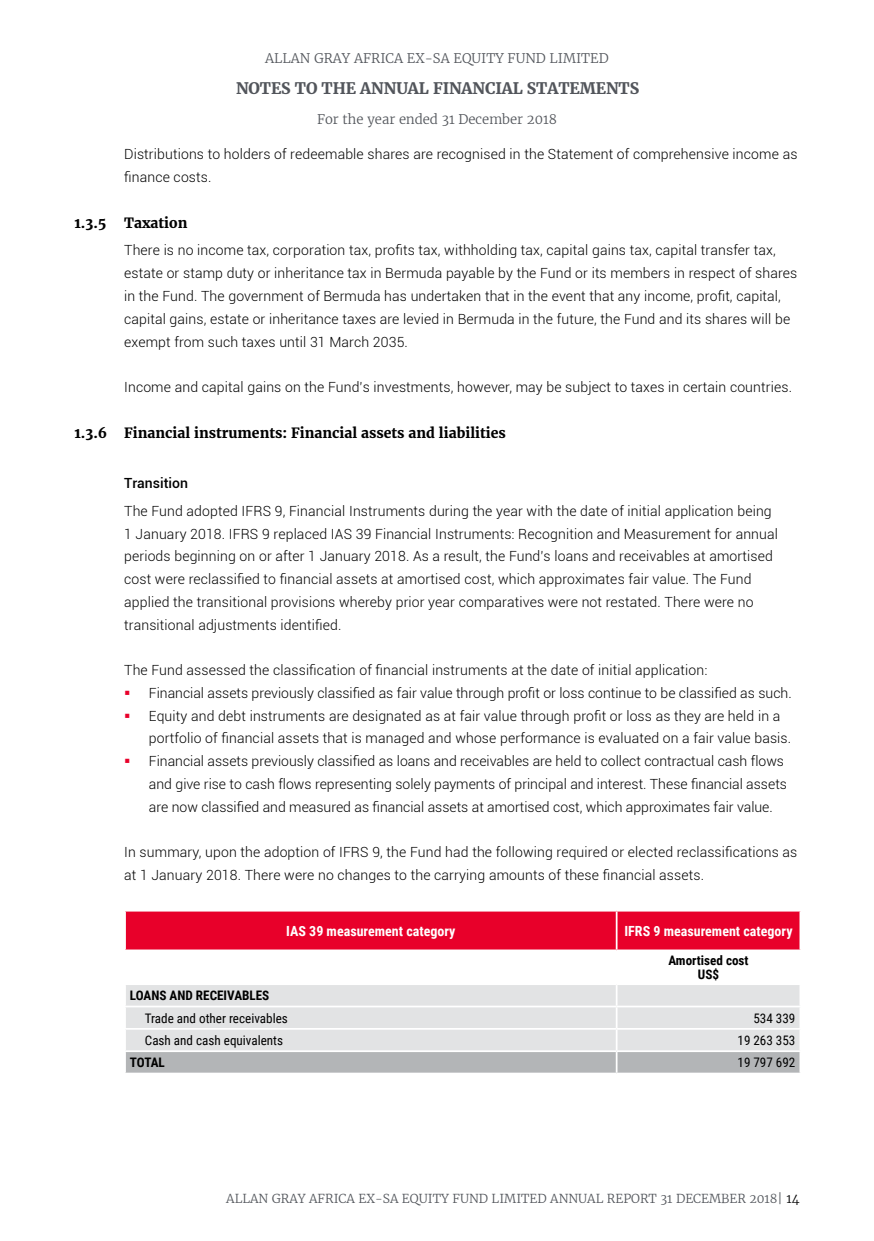
<style>
.page{position:relative;width:874px;height:1241px;background:#fff}
.page>*{position:absolute;margin:0;border:0;box-sizing:border-box;transform-origin:0 0}
.t1{font:700 15.75px "Merriweather";letter-spacing:-.01em;color:#52555b}
.t2{font:300 14px/22.8px "Roboto";letter-spacing:.01em;color:#000}
.t3{font:700 14px "Merriweather";color:#000}
.t4{font:700 14px "Roboto Condensed";color:#fff}
.t5{font:500 14px "Roboto";color:#000}
.t6{font:13.12px "Roboto Condensed";color:#000}
.t7{font:300 13.12px "Merriweather";color:#52555b}
.t8{font:700 13.12px/14px "Roboto Condensed";color:#000;text-align:center}
.t9{font:300 12.25px "Merriweather";color:#52555b}
.s1{color:#000}
</style>
<div class="page">
<div style="left:126px;top:911px;width:673px;height:38px;background:#e8002a"></div>
<hr style="left:615px;top:911px;width:2px;height:38px;background:#fff">
<svg style="left:125px;top:985px;width:675px;height:87px;background:#d9dadb"></svg>
<p class="t7" style="left:265px;top:49px;width:345px">ALLAN GRAY AFRICA EX-SA EQUITY FUND LIMITED</p>
<p class="t1" style="left:236px;top:78px;width:404px">NOTES TO THE ANNUAL FINANCIAL STATEMENTS</p>
<p class="t7" style="left:317px;top:110px;width:241px">For the year ended 31 December 2018</p>
<p class="t2" style="left:124px;top:143px;width:674px">Distributions to holders of redeemable shares are recognised in the Statement of comprehensive income as finance costs.</p>
<p class="t3" style="left:74px;top:213px;width:34px">1.3.5</p>
<p class="t3" style="left:124px;top:213px;width:65px">Taxation</p>
<p class="t2" style="left:124px;top:238px;width:674px">There is no income tax, corporation tax, profits tax, withholding tax, capital gains tax, capital transfer tax, estate or stamp duty or inheritance tax in Bermuda payable by the Fund or its members in respect of shares in the Fund. The government of Bermuda has undertaken that in the event that any income, profit, capital, capital gains, estate or inheritance taxes are levied in Bermuda in the future, the Fund and its shares will be exempt from such taxes until 31 March 2035.</p>
<p class="t2" style="left:124px;top:375px;width:669px">Income and capital gains on the Fund’s investments, however, may be subject to taxes in certain countries.</p>
<p class="t3" style="left:74px;top:423px;width:432px">1.3.6 Financial instruments: Financial assets and liabilities</p>
<p class="t5" style="left:124px;top:473px;width:65px">Transition</p>
<p class="t2" style="left:124px;top:499px;width:655px">The Fund adopted IFRS 9, Financial Instruments during the year with the date of initial application being 1 January 2018. IFRS 9 replaced IAS 39 Financial Instruments: Recognition and Measurement for annual periods beginning on or after 1 January 2018. As a result, the Fund’s loans and receivables at amortised cost were reclassified to financial assets at amortised cost, which approximates fair value. The Fund applied the transitional provisions whereby prior year comparatives were not restated. There were no transitional adjustments identified.</p>
<p class="t2" style="left:149px;top:658px;width:644px;text-indent:-25px">The Fund assessed the classification of financial instruments at the date of initial application:<br>Financial assets previously classified as fair value through profit or loss continue to be classified as such.<br>Equity and debt instruments are designated as at fair value through profit or loss as they are held in a portfolio of financial assets that is managed and whose performance is evaluated on a fair value basis.<br>Financial assets previously classified as loans and receivables are held to collect contractual cash flows and give rise to cash flows representing solely payments of principal and interest. These financial assets are now classified and measured as financial assets at amortised cost, which approximates fair value.</p>
<p class="t2" style="left:124px;top:840px;width:674px">In summary, upon the adoption of IFRS 9, the Fund had the following required or elected reclassifications as at 1 January 2018. There were no changes to the carrying amounts of these financial assets.</p>
<p class="t4" style="left:286px;top:920px;width:171px">IAS 39 measurement category</p>
<p class="t4" style="left:624px;top:920px;width:169px">IFRS 9 measurement category</p>
<p class="t8" style="left:668px;top:952px;width:82px">Amortised cost<br>US$</p>
<p class="t8" style="left:130px;top:987px;width:141px">LOANS AND RECEIVABLES</p>
<p class="t6" style="left:145px;top:1008px;width:144px">Trade and other receivables</p>
<p class="t6" style="left:753px;top:1008px;width:43px">534 339</p>
<p class="t6" style="left:145px;top:1030px;width:140px">Cash and cash equivalents</p>
<p class="t6" style="left:737px;top:1030px;width:59px">19 263 353</p>
<p class="t8" style="left:130px;top:1054px;width:36px">TOTAL</p>
<p class="t6" style="left:737px;top:1053px;width:59px">19 797 692</p>
<p class="t9" style="left:226px;top:1190px;width:574px">ALLAN GRAY AFRICA EX-SA EQUITY FUND LIMITED ANNUAL REPORT 31 DECEMBER 2018| <span class="s1">14</span></p>
</div>
